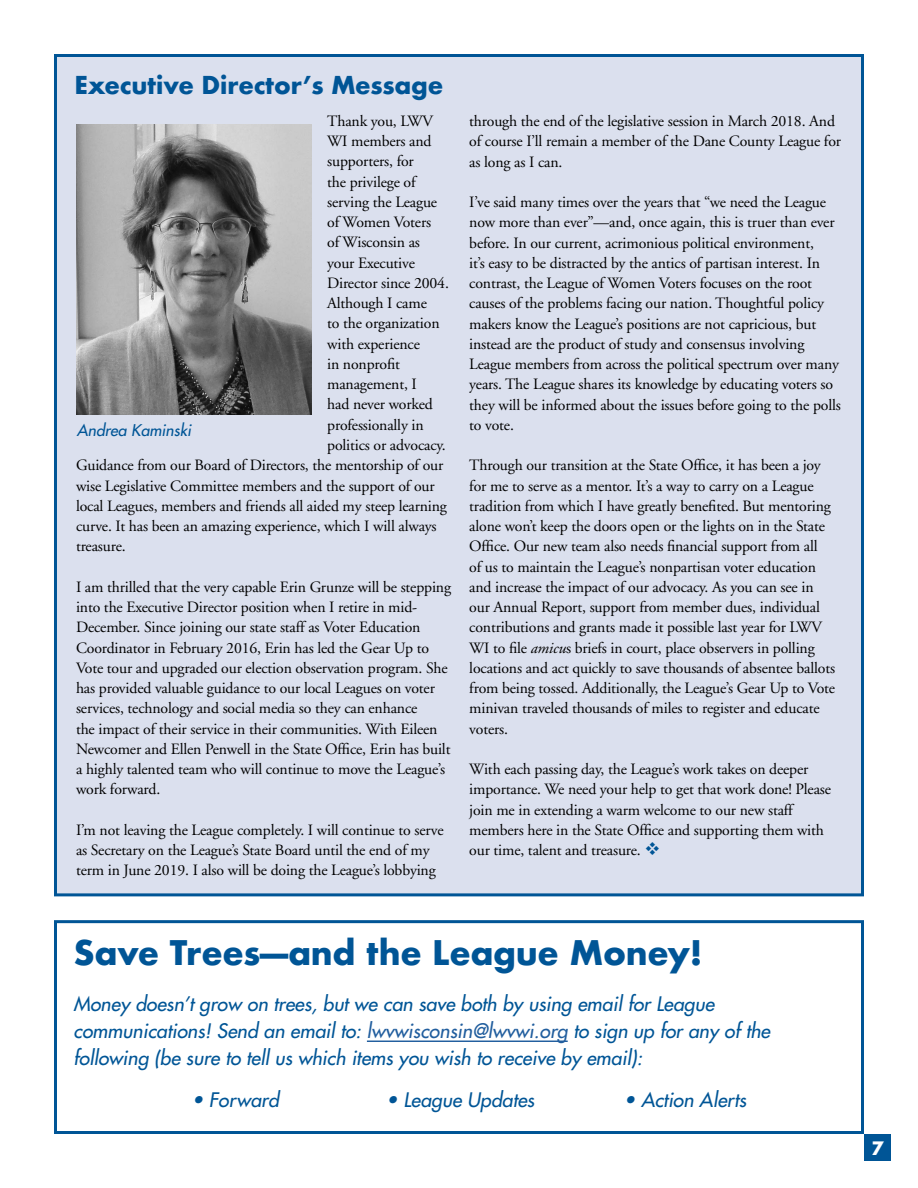
<style>
.page{position:relative;width:918px;height:1188px;background:#fff}
.page>*{position:absolute;margin:0;border:0;box-sizing:border-box;transform-origin:0 0}
.t1{font:700 33px "Futura";letter-spacing:-.01em;color:#005596}
.t2{font:700 24px "Futura";letter-spacing:-.01em;color:#005596}
.t3{font:italic 19.5px/27px "Futura";color:#005596}
.t4{font:700 18px "Futura";color:#fff}
.t5{font:15.75px/20.2px "Adobe Garamond";letter-spacing:-.01em;color:#000}
.t6{font:italic 15.75px "Futura";color:#005596}
.s1{font-style:italic}
.s2{color:#005596}
.s3{color:#215e9e}
</style>
<div class="page">
<div style="left:864px;top:1134px;width:27px;height:27px;background:#005596"></div>
<div style="left:54px;top:54px;width:810px;height:842px;background:#dbe0ee;border:3px solid #005596"></div>
<img style="left:77px;top:125px;width:234px;height:290px">
<hr style="left:367px;top:1041px;width:201px;height:1px;background:#215e9e">
<div style="left:54px;top:920px;width:810px;height:214px;border:3px solid #005596"></div>
<h2 class="t2" style="left:74px;top:68px;width:371px">Executive Director’s Message</h2>
<p class="t5" style="left:327px;top:111px;width:107px">Thank you, LWV</p>
<p class="t5" style="left:327px;top:131px;width:106px">WI members and</p>
<p class="t5" style="left:327px;top:152px;width:88px">supporters, for</p>
<p class="t5" style="left:327px;top:172px;width:90px">the privilege of</p>
<p class="t5" style="left:327px;top:192px;width:111px">serving the League</p>
<p class="t5" style="left:327px;top:212px;width:105px">of Women Voters</p>
<p class="t5" style="left:327px;top:233px;width:94px">of Wisconsin as</p>
<p class="t5" style="left:327px;top:253px;width:89px">your Executive</p>
<p class="t5" style="left:327px;top:273px;width:123px">Director since 2004.</p>
<p class="t5" style="left:327px;top:294px;width:101px">Although I came</p>
<p class="t5" style="left:327px;top:314px;width:114px">to the organization</p>
<p class="t5" style="left:327px;top:334px;width:94px">with experience</p>
<p class="t5" style="left:327px;top:354px;width:74px">in nonprofit</p>
<p class="t5" style="left:327px;top:375px;width:91px">management, I</p>
<p class="t5" style="left:327px;top:395px;width:107px">had never worked</p>
<p class="t5" style="left:327px;top:415px;width:98px">professionally in</p>
<p class="t5" style="left:327px;top:435px;width:120px">politics or advocacy.</p>
<p class="t5" style="left:76px;top:456px;width:369px">Guidance from our Board of Directors, the mentorship of our</p>
<p class="t5" style="left:76px;top:476px;width:360px">wise Legislative Committee members and the support of our</p>
<p class="t5" style="left:76px;top:496px;width:372px">local Leagues, members and friends all aided my steep learning</p>
<p class="t5" style="left:76px;top:516px;width:362px">curve. It has been an amazing experience, which I will always</p>
<p class="t5" style="left:76px;top:537px;width:51px">treasure.</p>
<p class="t5" style="left:76px;top:577px;width:377px">I am thrilled that the very capable Erin Grunze will be stepping into the Executive Director position when I retire in mid-December. Since joining our state staff as Voter Education Coordinator in February 2016, Erin has led the Gear Up to Vote tour and upgraded our election observation program. She has provided valuable guidance to our local Leagues on voter services, technology and social media so they can enhance<br>the impact of their service in their communities. With Eileen Newcomer and Ellen Penwell in the State Office, Erin has built a highly talented team who will continue to move the League’s work forward.</p>
<p class="t5" style="left:76px;top:820px;width:369px">I’m not leaving the League completely. I will continue to serve as Secretary on the League’s State Board until the end of my term in June 2019. I also will be doing the League’s lobbying</p>
<p class="t6" style="left:77px;top:420px;width:116px">Andrea Kaminski</p>
<p class="t5" style="left:469px;top:111px;width:373px">through the end of the legislative session in March 2018. And of course I’ll remain a member of the Dane County League for as long as I can.</p>
<p class="t5" style="left:469px;top:192px;width:373px">I’ve said many times over the years that “we need the League now more than ever”—and, once again, this is truer than ever before. In our current, acrimonious political environment,<br>it’s easy to be distracted by the antics of partisan interest. In contrast, the League of Women Voters focuses on the root causes of the problems facing our nation. Thoughtful policy makers know the League’s positions are not capricious, but instead are the product of study and consensus involving League members from across the political spectrum over many years. The League shares its knowledge by educating voters so they will be informed about the issues before going to the polls to vote.</p>
<p class="t5" style="left:469px;top:456px;width:367px">Through our transition at the State Office, it has been a joy for me to serve as a mentor. It’s a way to carry on a League tradition from which I have greatly benefited. But mentoring alone won’t keep the doors open or the lights on in the State Office. Our new team also needs financial support from all<br>of us to maintain the League’s nonpartisan voter education and increase the impact of our advocacy. As you can see in our Annual Report, support from member dues, individual contributions and grants made it possible last year for LWV WI to file <span class="s1">amicu</span>s briefs in court, place observers in polling locations and act quickly to save thousands of absentee ballots from being tossed. Additionally, the League’s Gear Up to Vote minivan traveled thousands of miles to register and educate voters.</p>
<p class="t5" style="left:469px;top:759px;width:363px">With each passing day, the League’s work takes on deeper importance. We need your help to get that work done! Please join me in extending a warm welcome to our new staff members here in the State Office and supporting them with our time, talent and treasure. <span class="s2">❖</span></p>
<h1 class="t1" style="left:74px;top:929px;width:631px">Save Trees—and the League Money!</h1>
<p class="t3" style="left:74px;top:990px;width:698px">Money doesn’t grow on trees, but we can save both by using email for League communications! Send an email to: <span class="s3">lwvwisconsin@lwvwi.org</span> to sign up for any of the following (be sure to tell us which items you wish to receive by email):</p>
<p class="t3" style="left:192px;top:1087px;width:88px">• Forward</p>
<p class="t3" style="left:386px;top:1087px;width:149px">• League Updates</p>
<p class="t3" style="left:624px;top:1087px;width:124px">• Action Alerts</p>
<p class="t4" style="left:871px;top:1135px;width:14px">7</p>
</div>
